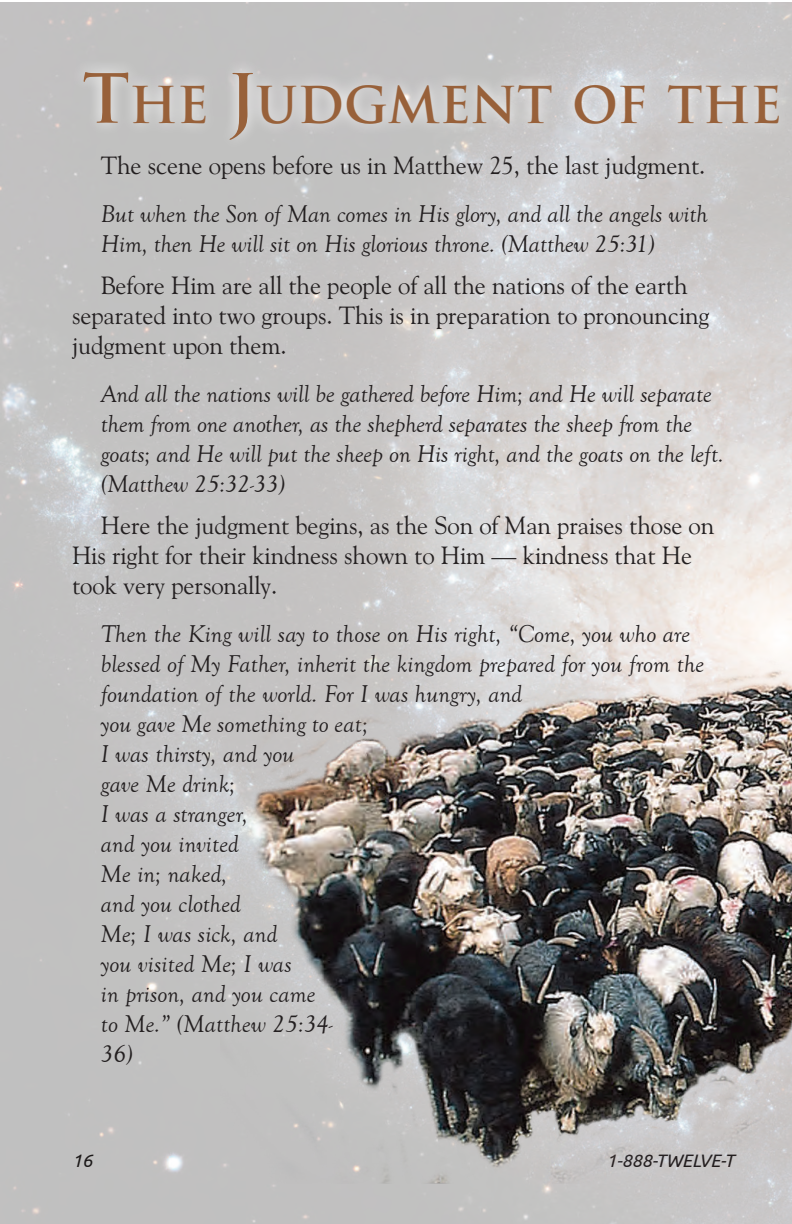
<style>
.page{position:relative;width:792px;height:1224px;background:#fff}
.page>*{position:absolute;margin:0;border:0;box-sizing:border-box;transform-origin:0 0}
.t1{font:700 49.6px "Trajan Pro";color:#98613a}
.t2{font:italic 25px/30px "Goudy Old Style T";color:#231f20}
.t3{font:25px/30px "Goudy Old Style BT";letter-spacing:-.005em;color:#231f20}
.t4{font:italic 18px "Ubuntu";letter-spacing:-.005em;color:#231f20}
.s1{font-size:66px}
</style>
<div class="page">
<svg style="left:58px;top:58px;width:734px;height:112px;background:#cac9c9"></svg>
<img style="left:220px;top:594px;width:572px;height:614px">
<h1 class="t1" style="left:83px;top:85px;width:701px"><span class="s1">T</span>HE <span class="s1">J</span>UDGMENT OF THE</h1>
<p class="t3" style="left:101px;top:150px;width:606px">The scene opens before us in Matthew 25, the last judgment.</p>
<p class="t2" style="left:101px;top:199px;width:608px">But when the Son of Man comes in His glory, and all the angels with<br>Him, then He will sit on His glorious throne. (Matthew 25:31)</p>
<p class="t3" style="left:72px;top:270px;width:639px;text-indent:29px">Before Him are all the people of all the nations of the earth separated into two groups. This is in preparation to pronouncing judgment upon them.</p>
<p class="t2" style="left:101px;top:379px;width:624px">And all the nations will be gathered before Him; and He will separate them from one another, as the shepherd separates the sheep from the goats; and He will put the sheep on His right, and the goats on the left. (Matthew 25:32-33)</p>
<p class="t3" style="left:72px;top:510px;width:644px;text-indent:29px">Here the judgment begins, as the Son of Man praises those on<br>His right for their kindness shown to Him — kindness that He took very personally.</p>
<p class="t2" style="left:101px;top:619px;width:605px">Then the King will say to those on His right, “Come, you who are blessed of My Father, inherit the kingdom prepared for you from the foundation of the world. For I was hungry, and<br>you gave Me something to eat;<br>I was thirsty, and you<br>gave Me drink;<br>I was a stranger,<br>and you invited<br>Me in; naked,<br>and you clothed<br>Me; I was sick, and<br>you visited Me; I was<br>in prison, and you came<br>to Me.” (Matthew 25:34-<br>36)</p>
<p class="t4" style="left:72px;top:1150px;width:22px">16</p>
<p class="t4" style="left:607px;top:1150px;width:129px">1-888-TWELVE-T</p>
</div>
